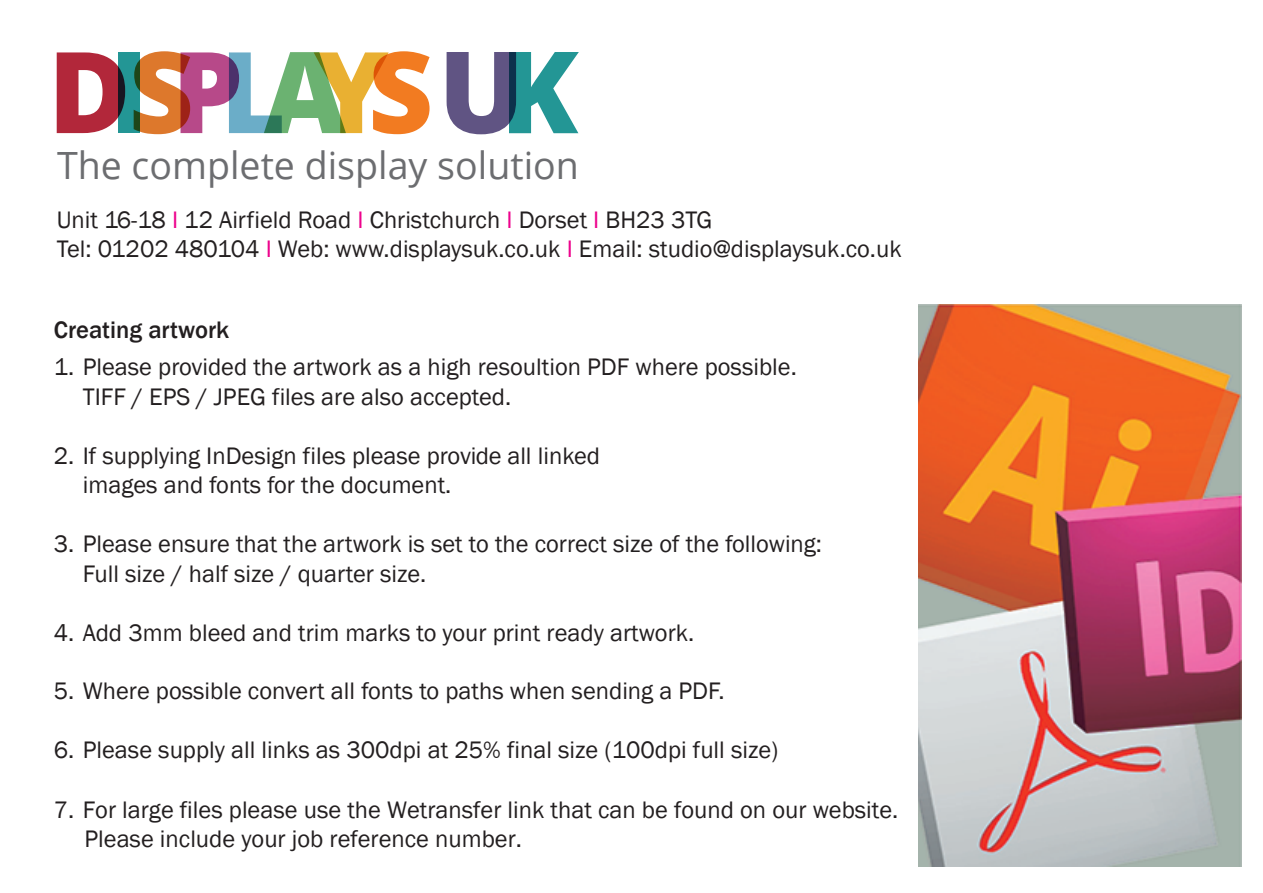
<style>
.page{position:relative;width:1263px;height:893px;background:#fff}
.page>*{position:absolute;margin:0;border:0;box-sizing:border-box;transform-origin:0 0}
.t1{font:37.5px "Open Sans";color:#6c6d70}
.t2{font:24.6px/29.4px "Franklin Gothic";color:#231f20}
.t3{font:500 24.6px "Franklin Gothic";color:#231f20}
.s1{color:#ed028c}
</style>
<div class="page">
<svg style="left:57px;top:52px;width:61px;height:81px"></svg>
<svg style="left:118px;top:52px;width:16px;height:81px"></svg>
<svg style="left:134px;top:51px;width:296px;height:83px"></svg>
<svg style="left:447px;top:52px;width:132px;height:82px"></svg>
<img style="left:919px;top:304px;width:322px;height:563px">
<h1 class="t1" style="left:57px;top:140px;width:523px">The complete display solution</h1>
<p class="t2" style="left:57px;top:205px;width:846px">Unit 16-18 <span class="s1">I</span> 12 Airfield Road <span class="s1">I</span> Christchurch <span class="s1">I</span> Dorset <span class="s1">I</span> BH23 3TG<br>Tel: 01202 480104 <span class="s1">I</span> Web: www.displaysuk.co.uk <span class="s1">I</span> Email: studio@displaysuk.co.uk</p>
<p class="t3" style="left:54px;top:315px;width:177px">Creating artwork</p>
<p class="t2" style="left:54px;top:353px;width:744px">1. Please provided the artwork as a high resoultion PDF where possible.</p>
<p class="t2" style="left:83px;top:382px;width:430px">TIFF / EPS / JPEG files are also accepted.</p>
<p class="t2" style="left:83px;top:441px;width:519px;text-indent:-29px">2. If supplying InDesign files please provide all linked images and fonts for the document.</p>
<p class="t2" style="left:83px;top:530px;width:741px;text-indent:-29px">3. Please ensure that the artwork is set to the correct size of the following:<br>Full size / half size / quarter size.</p>
<p class="t2" style="left:54px;top:618px;width:642px">4. Add 3mm bleed and trim marks to your print ready artwork.</p>
<p class="t2" style="left:54px;top:677px;width:672px">5. Where possible convert all fonts to paths when sending a PDF.</p>
<p class="t2" style="left:54px;top:736px;width:726px">6. Please supply all links as 300dpi at 25% final size (100dpi full size)</p>
<p class="t2" style="left:85px;top:796px;width:815px;text-indent:-31px">7. For large files please use the Wetransfer link that can be found on our website.<br>Please include your job reference number.</p>
</div>
